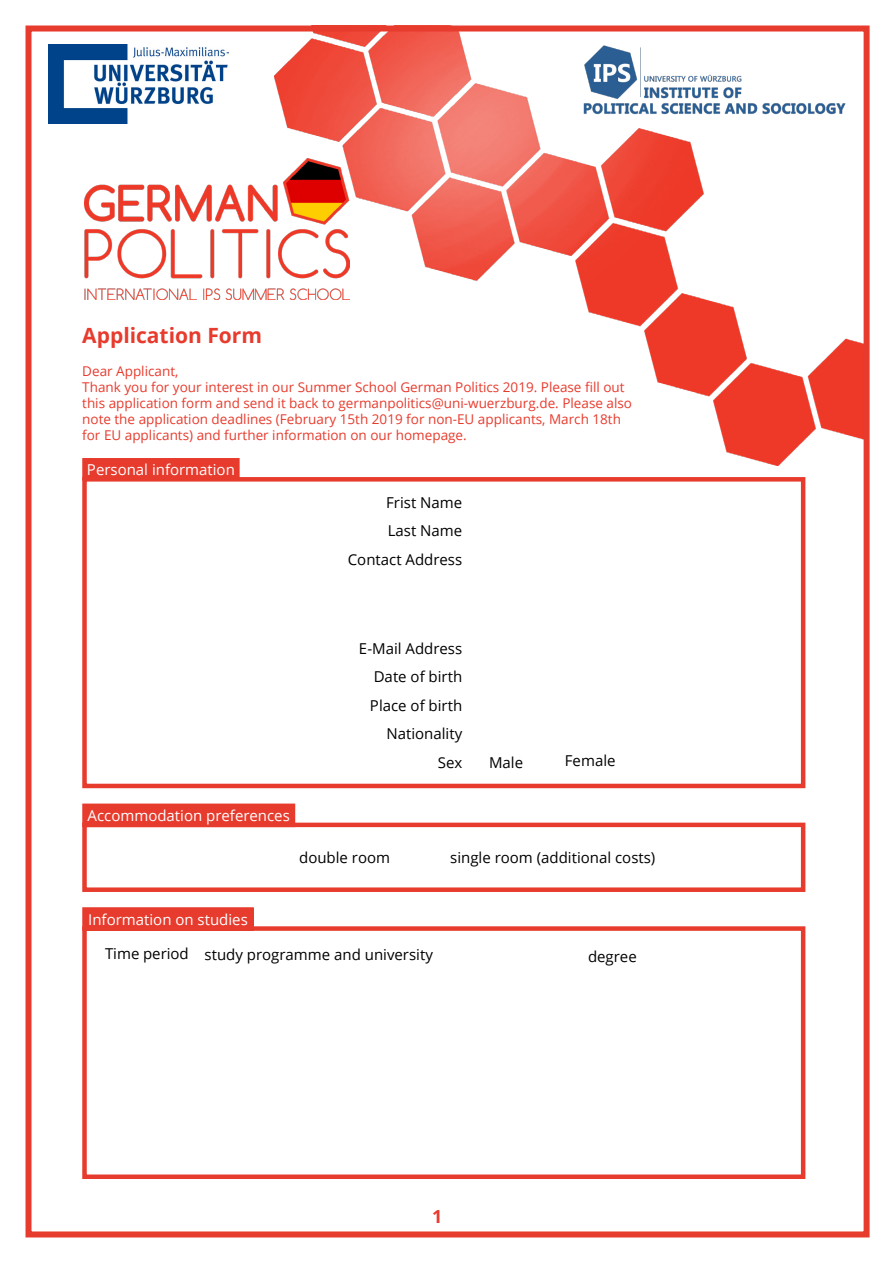
<style>
.page{position:relative;width:893px;height:1263px;background:#fff}
.page>*{position:absolute;margin:0;border:0;box-sizing:border-box;transform-origin:0 0}
.t1{font:700 21px "Open Sans";color:#e73b2d}
.t2{font:700 18px "Open Sans";color:#e73b2d}
.t3{font:15px/28.5px "Open Sans";color:#000;text-align:right}
.t4{font:15px "Open Sans";color:#fff}
.t5{font:13.5px/16.2px "Open Sans";color:#e73b2d}
</style>
<div class="page">
<img style="left:274px;top:33px;width:589px;height:432px">
<div style="left:26px;top:26px;width:844px;height:1211px;border:6px solid #e73b2d"></div>
<img style="left:84px;top:158px;width:266px;height:142px">
<img style="left:48px;top:44px;width:180px;height:79px">
<img style="left:579px;top:41px;width:278px;height:79px">
<div style="left:82px;top:477px;width:723px;height:311px;border:4px solid #e73b2d"></div>
<div style="left:83px;top:459px;width:156px;height:21px;background:#e73b2d"></div>
<div style="left:82px;top:458px;width:158px;height:22px;border:2px solid #e73b2d"></div>
<div style="left:82px;top:823px;width:723px;height:69px;border:4px solid #e73b2d"></div>
<div style="left:83px;top:804px;width:211px;height:22px;background:#e73b2d"></div>
<div style="left:82px;top:803px;width:213px;height:24px;border:2px solid #e73b2d"></div>
<div style="left:82px;top:926px;width:723px;height:253px;border:4px solid #e73b2d"></div>
<div style="left:83px;top:908px;width:170px;height:22px;background:#e73b2d"></div>
<div style="left:82px;top:907px;width:172px;height:24px;border:2px solid #e73b2d"></div>
<h1 class="t1" style="left:82px;top:321px;width:181px">Application Form</h1>
<p class="t5" style="left:82px;top:362px;width:551px">Dear Applicant,<br>Thank you for your interest in our Summer School German Politics 2019. Please fill out this application form and send it back to germanpolitics@uni-wuerzburg.de. Please also note the application deadlines (February 15th 2019 for non-EU applicants, March 18th for EU applicants) and further information on our homepage.</p>
<p class="t4" style="left:87px;top:459px;width:149px">Personal information</p>
<p class="t3" style="left:386px;top:488px;width:78px">Frist Name</p>
<p class="t3" style="left:348px;top:515px;width:116px;line-height:29.1px">Last Name<br>Contact Address</p>
<p class="t3" style="left:359px;top:634px;width:105px">E-Mail Address<br>Date of birth<br>Place of birth<br>Nationality<br>Sex</p>
<p class="t3" style="left:489px;top:748px;width:36px">Male</p>
<p class="t3" style="left:565px;top:746px;width:52px">Female</p>
<p class="t4" style="left:88px;top:805px;width:204px">Accommodation preferences</p>
<p class="t3" style="left:299px;top:843px;width:92px">double room</p>
<p class="t3" style="left:450px;top:843px;width:207px">single room (additional costs)</p>
<p class="t4" style="left:88px;top:909px;width:161px">Information on studies</p>
<p class="t3" style="left:205px;top:940px;width:230px">study programme and university</p>
<p class="t3" style="left:588px;top:942px;width:50px">degree</p>
<p class="t3" style="left:105px;top:939px;width:85px">Time period</p>
<h2 class="t2" style="left:432px;top:1203px;width:12px">1</h2>
</div>
